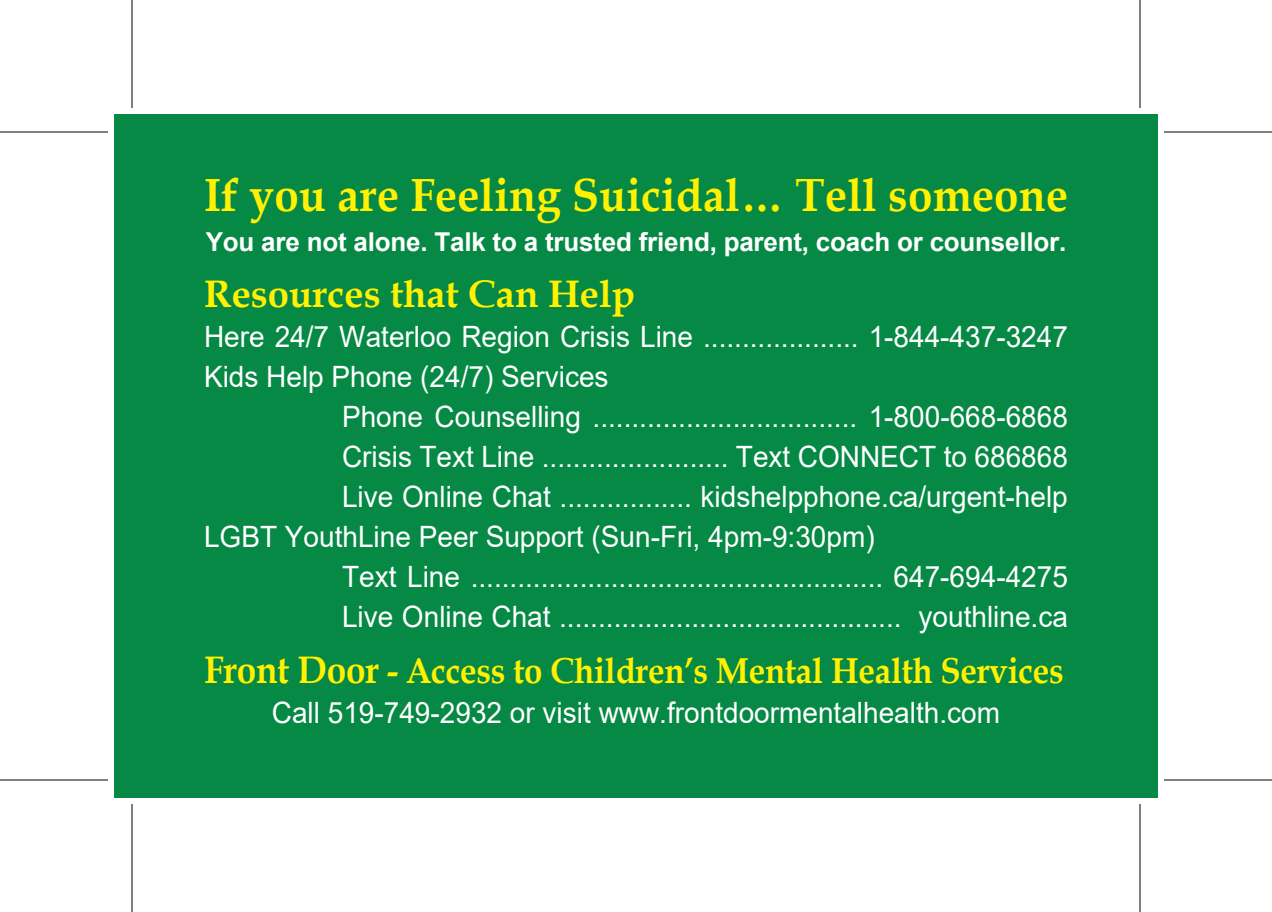
<style>
.page{position:relative;width:1272px;height:912px;background:#fff}
.page>*{position:absolute;margin:0;border:0;box-sizing:border-box;transform-origin:0 0}
.t1{font:700 46.4px "Book Antiqua";letter-spacing:.005em;color:#fff101;scale:.95 1}
.t2{font:700 38.4px "Book Antiqua";color:#fff101}
.t3{font:700 36px "Book Antiqua";letter-spacing:-.01em;color:#fff101;scale:.92 1}
.t4{font:29.2px "Arial";color:#fff;scale:.95 1}
.t5{font:700 26px "Arial";letter-spacing:-.01em;color:#fff}
.s1{font-size:38.4px}
</style>
<div class="page">
<div style="left:114px;top:114px;width:1044px;height:684px;background:#058945"></div>
<hr style="left:0;top:131px;width:108px;height:2px;background:#000">
<hr style="left:1164px;top:131px;width:108px;height:2px;background:#000">
<hr style="left:0;top:779px;width:108px;height:2px;background:#000">
<hr style="left:1164px;top:779px;width:108px;height:2px;background:#000">
<hr style="left:131px;top:0;width:2px;height:108px;background:#000">
<hr style="left:131px;top:804px;width:2px;height:108px;background:#000">
<hr style="left:1139px;top:0;width:2px;height:108px;background:#000">
<hr style="left:1139px;top:804px;width:2px;height:108px;background:#000">
<h1 class="t1" style="left:204px;top:164px;width:911px">If you are Feeling Suicidal… Tell someone</h1>
<p class="t5" style="left:206px;top:224px;width:862px">You are not alone. Talk to a trusted friend, parent, coach or counsellor.</p>
<h2 class="t2" style="left:204px;top:268px;width:433px">Resources that Can Help</h2>
<p class="t4" style="left:204px;top:317px;width:911px">Here 24/7 Waterloo Region Crisis Line .................... 1-844-437-3247</p>
<p class="t4" style="left:204px;top:357px;width:427px">Kids Help Phone (24/7) Services</p>
<p class="t4" style="left:342px;top:397px;width:766px">Phone Counselling .................................. 1-800-668-6868</p>
<p class="t4" style="left:342px;top:437px;width:766px">Crisis Text Line ........................ Text CONNECT to 686868</p>
<p class="t4" style="left:342px;top:477px;width:766px">Live Online Chat ................. kidshelpphone.ca/urgent-help</p>
<p class="t4" style="left:204px;top:517px;width:708px">LGBT YouthLine Peer Support (Sun-Fri, 4pm-9:30pm)</p>
<p class="t4" style="left:342px;top:557px;width:766px">Text Line ..................................................... 647-694-4275</p>
<p class="t4" style="left:342px;top:597px;width:766px">Live Online Chat ............................................ youthline.ca</p>
<p class="t3" style="left:204px;top:646px;width:936px"><span class="s1">Front Door</span> - Access to Children’s Mental Health Services</p>
<p class="t4" style="left:272px;top:693px;width:768px">Call 519-749-2932 or visit www.frontdoormentalhealth.com</p>
</div>
